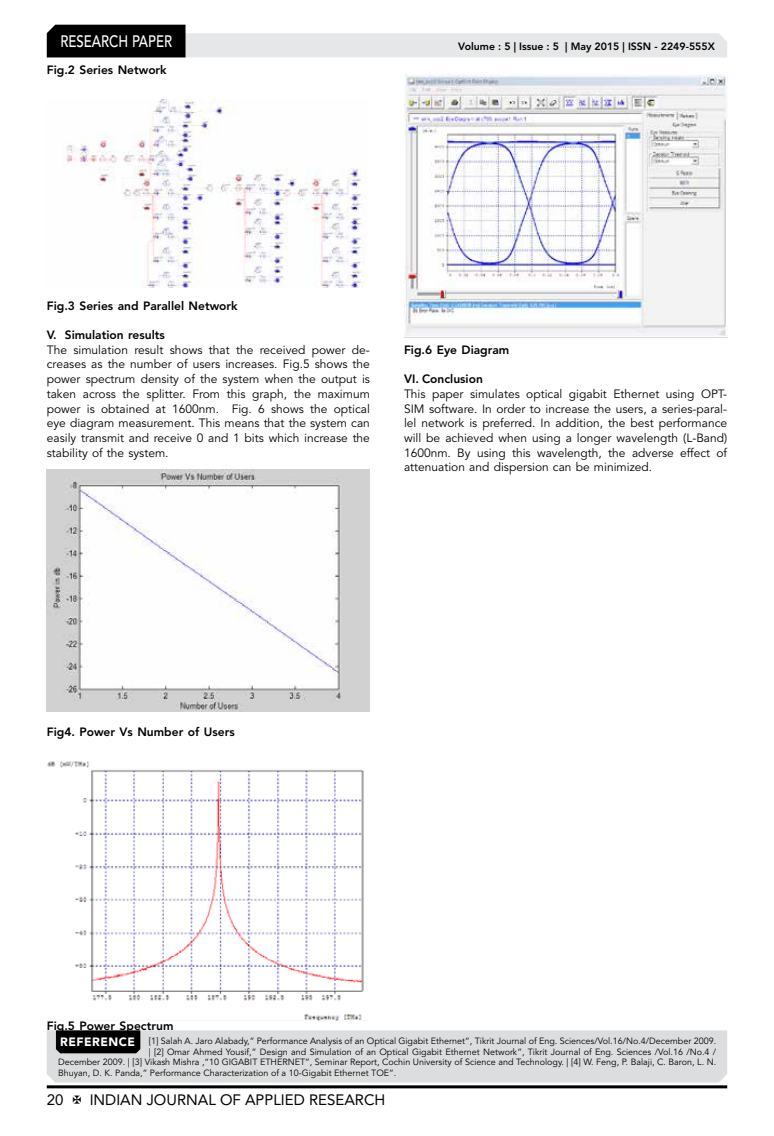
<style>
.page{position:relative;width:774px;height:1136px;background:#fff}
.page>*{position:absolute;margin:0;border:0;box-sizing:border-box;transform-origin:0 0}
.t1{font:500 16.5px "Avenir LT Std";color:#fff;scale:.8 1}
.t2{font:15px "Avenir LT Std";color:#000}
.t3{font:12px/14.7px "Avenir LT Std";color:#000;text-align:justify}
.t4{font:800 12px "Avenir LT Std";color:#000}
.t5{font:800 10.5px "Avenir LT Std";color:#000}
.t6{font:9px "Avenir LT Std";color:#000}
.s1{font-weight:900;font-size:12px;color:#fff}
</style>
<div class="page">
<hr style="left:47px;top:1085px;width:680px;height:3px;background:#000">
<svg style="left:47px;top:25px;width:680px;height:32px"></svg>
<div style="left:47px;top:1030px;width:680px;height:52px;background:#dcddde"></div>
<div style="left:56px;top:1030px;width:84px;height:23px;background:#000"></div>
<img style="left:63px;top:99px;width:299px;height:189px">
<img style="left:47px;top:469px;width:323px;height:242px">
<img style="left:47px;top:761px;width:317px;height:259px">
<img style="left:404px;top:75px;width:323px;height:263px">
<h1 class="t1" style="left:60px;top:32px;width:139px">RESEARCH PAPER</h1>
<p class="t4" style="left:47px;top:63px;width:121px">Fig.2 Series Network</p>
<p class="t5" style="left:458px;top:41px;width:258px">Volume : 5 | Issue : 5 | May 2015 | ISSN - 2249-555X</p>
<p class="t4" style="left:47px;top:298px;width:192px">Fig.3 Series and Parallel Network</p>
<p class="t4" style="left:47px;top:328px;width:120px">V. Simulation results</p>
<p class="t3" style="left:47px;top:342px;width:325px">The simulation result shows that the received power de&shy;creases as the number of users increases. Fig.5 shows the power spectrum density of the system when the output is taken across the splitter. From this graph, the maximum power is obtained at 1600nm. Fig. 6 shows the optical eye diagram measurement. This means that the system can easily transmit and receive 0 and 1 bits which increase the stability of the system.</p>
<p class="t4" style="left:404px;top:342px;width:107px">Fig.6 Eye Diagram</p>
<p class="t4" style="left:404px;top:372px;width:80px">VI. Conclusion</p>
<p class="t3" style="left:404px;top:386px;width:325px">This paper simulates optical gigabit Ethernet using OPT-SIM software. In order to increase the users, a series-paral&shy;lel network is preferred. In addition, the best performance will be achieved when using a longer wavelength (L-Band)<br>1600nm. By using this wavelength, the adverse effect of attenuation and dispersion can be minimized.</p>
<p class="t4" style="left:47px;top:724px;width:189px">Fig4. Power Vs Number of Users</p>
<p class="t4" style="left:47px;top:1018px;width:128px">Fig.5 Power Spectrum</p>
<p class="t6" style="left:60px;top:1035px;width:657px"><span class="s1">REFERENCE</span> [1] Salah A. Jaro Alabady,” Performance Analysis of an Optical Gigabit Ethernet”, Tikrit Journal of Eng. Sciences/Vol.16/No.4/December 2009.</p>
<p class="t6" style="left:149px;top:1046px;width:569px">| [2] Omar Ahmed Yousif,” Design and Simulation of an Optical Gigabit Ethernet Network”, Tikrit Journal of Eng. Sciences /Vol.16 /No.4 /</p>
<p class="t6" style="left:58px;top:1056px;width:659px">December 2009. | [3] Vikash Mishra ,“10 GIGABIT ETHERNET”, Seminar Report, Cochin University of Science and Technology. | [4] W. Feng, P. Balaji, C. Baron, L. N.</p>
<p class="t6" style="left:58px;top:1067px;width:340px">Bhuyan, D. K. Panda,” Performance Characterization of a 10-Gigabit Ethernet TOE”.</p>
<p class="t2" style="left:47px;top:1090px;width:18px">20</p>
<p class="t2" style="left:90px;top:1090px;width:297px">INDIAN JOURNAL OF APPLIED RESEARCH</p>
</div>
